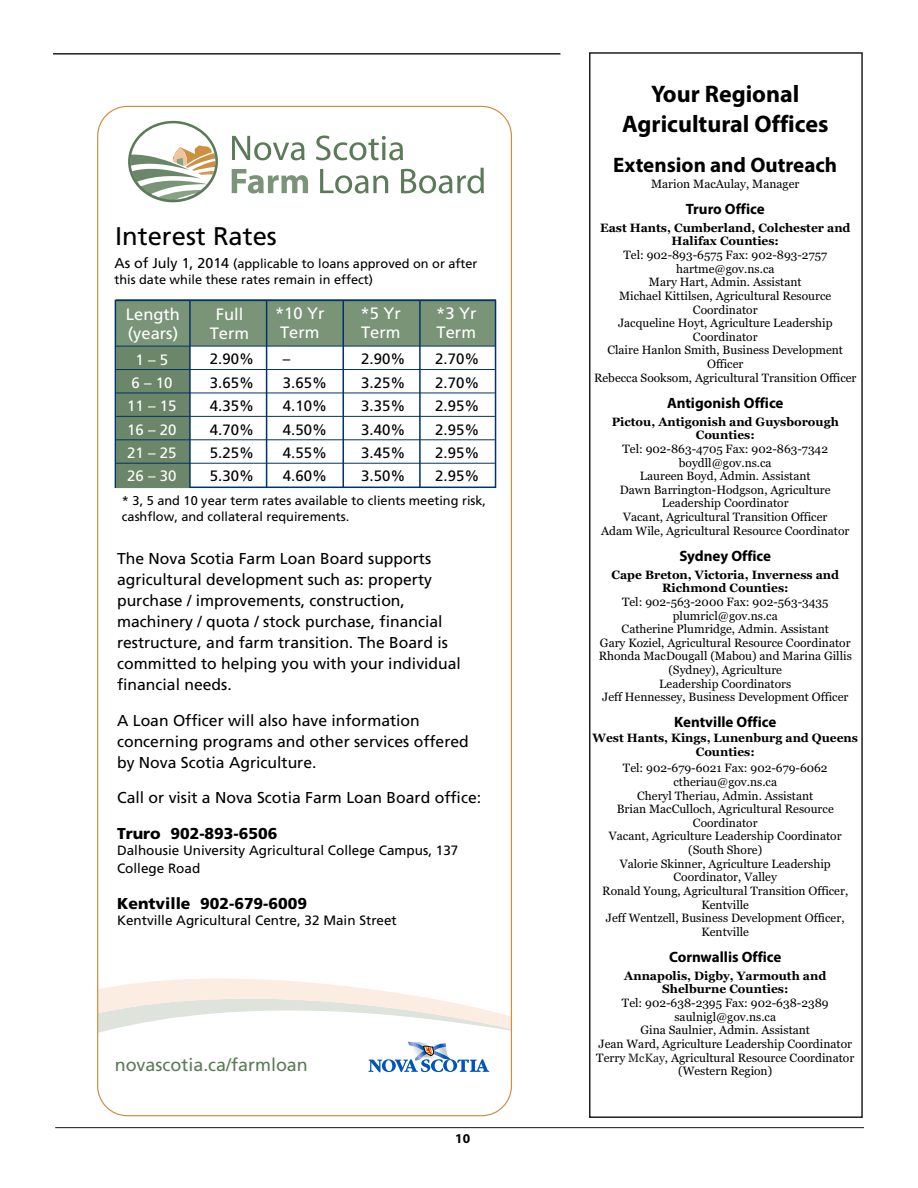
<style>
.page{position:relative;width:918px;height:1188px;background:#fff}
.page>*{position:absolute;margin:0;border:0;box-sizing:border-box;transform-origin:0 0}
.t1{font:25.5px "Frutiger CE";color:#000}
.t2{font:700 24px/29.7px "Myriad Pro";color:#000;text-align:center}
.t3{font:700 21px "Myriad Pro";color:#000}
.t4{font:17.85px "Frutiger LT";color:#5b7a58}
.t5{font:16.5px/19px "Frutiger CE";color:#fff}
.t6{font:15.75px/20.9px "Frutiger CE";color:#000}
.t7{font:900 15.75px "Frutiger CE";color:#000}
.t8{font:15px/23.4px "Frutiger CE";color:#000;text-align:justify}
.t9{font:700 15px "Myriad Pro";color:#000}
.t10{font:15px/23.4px "Frutiger CE";color:#fff;text-align:center}
.t11{font:13.5px/18px "Frutiger CE";color:#000}
.t12{font:700 13.5px "Myriad Pro";color:#000}
.t13{font:12.75px/16.5px "Frutiger CE";color:#000}
.t14{font:12px/13.6px "Georgia";color:#000;text-align:center}
.t15{font:700 12px/13.6px "Georgia";color:#000;text-align:center}
.s1{font-size:14.25px}
.s2{color:#231f20}
</style>
<div class="page">
<div style="left:589px;top:52px;width:274px;height:1066px;border:2px solid #231f20"></div>
<svg style="left:99px;top:978px;width:411px;height:55px"></svg>
<div style="left:116px;top:300px;width:380px;height:46px;background:#7a9477"></div>
<div style="left:115px;top:300px;width:381px;height:188px;border:2px solid #036"></div>
<div style="left:116px;top:346px;width:74px;height:142px;background:#6b8668"></div>
<hr style="left:116px;top:463px;width:379px;height:1px;background:#036">
<hr style="left:116px;top:439px;width:379px;height:1px;background:#036">
<hr style="left:116px;top:416px;width:379px;height:1px;background:#036">
<hr style="left:116px;top:393px;width:379px;height:1px;background:#036">
<hr style="left:116px;top:369px;width:379px;height:1px;background:#036">
<hr style="left:116px;top:346px;width:379px;height:1px;background:#036">
<hr style="left:419px;top:300px;width:2px;height:188px;background:#036">
<hr style="left:343px;top:300px;width:1px;height:188px;background:#036">
<hr style="left:266px;top:300px;width:1px;height:188px;background:#036">
<hr style="left:189px;top:300px;width:2px;height:188px;background:#036">
<svg style="left:232px;top:169px;width:76px;height:25px"></svg>
<svg style="left:232px;top:135px;width:171px;height:25px"></svg>
<svg style="left:320px;top:168px;width:164px;height:26px"></svg>
<svg style="left:128px;top:121px;width:90px;height:81px"></svg>
<svg style="left:368px;top:1041px;width:121px;height:31px"></svg>
<hr style="left:53px;top:53px;width:507px;height:2px;background:#231f20">
<hr style="left:55px;top:1127px;width:809px;height:1px;background:#231f20">
<h1 class="t1" style="left:115px;top:225px;width:163px">Interest Rates</h1>
<p class="t13" style="left:114px;top:256px;width:365px"><span class="s1">As of July 1, 2014</span> (applicable to loans approved on or after this date while these rates remain in effect)</p>
<h3 class="t5" style="left:126px;top:306px;width:56px">Length (years)</h3>
<h3 class="t5" style="left:275px;top:305px;width:51px;text-align:center">*10 Yr<br>Term</h3>
<h3 class="t5" style="left:210px;top:306px;width:41px;text-align:center">Full<br>Term</h3>
<h3 class="t5" style="left:361px;top:305px;width:42px">*5 Yr<br>Term</h3>
<h3 class="t5" style="left:436px;top:305px;width:42px">*3 Yr<br>Term</h3>
<p class="t8" style="left:435px;top:349px;width:46px">2.70% 2.70% 2.95% 2.95% 2.95% 2.95%</p>
<p class="t8" style="left:210px;top:349px;width:46px">2.90% 3.65% 4.35% 4.70% 5.25% 5.30%</p>
<p class="t8" style="left:361px;top:349px;width:46px">2.90% 3.25% 3.35% 3.40% 3.45% 3.50%</p>
<p class="t10" style="left:127px;top:349px;width:51px">1 – 5<br>6 – 10<br>11 – 15<br>16 – 20<br>21 – 25<br>26 – 30</p>
<p class="t8" style="left:283px;top:349px;width:46px;text-align:left">–<br>3.65%<br>4.10%<br>4.50%<br>4.55%<br>4.60%</p>
<p class="t13" style="left:122px;top:493px;width:366px">* 3, 5 and 10 year term rates available to clients meeting risk, cashflow, and collateral requirements.</p>
<p class="t6" style="left:117px;top:550px;width:345px">The Nova Scotia Farm Loan Board supports agricultural development such as: property purchase / improvements, construction, machinery / quota / stock purchase, financial restructure, and farm transition. The Board is committed to helping you with your individual financial needs.</p>
<h3 class="t6" style="left:117px;top:711px;width:353px">A Loan Officer will also have information concerning programs and other services offered by Nova Scotia Agriculture.</h3>
<h3 class="t6" style="left:117px;top:788px;width:366px">Call or visit a Nova Scotia Farm Loan Board office:</h3>
<h3 class="t7" style="left:117px;top:827px;width:162px">Truro 902-893-6506</h3>
<p class="t11" style="left:117px;top:843px;width:343px">Dalhousie University Agricultural College Campus, 137<br>College Road</p>
<h3 class="t7" style="left:117px;top:897px;width:192px">Kentville 902-679-6009</h3>
<p class="t11" style="left:117px;top:912px;width:281px">Kentville Agricultural Centre, 32 Main Street</p>
<h3 class="t4" style="left:115px;top:1058px;width:195px">novascotia.ca/farmloan</h3>
<p class="t12" style="left:455px;top:1133px;width:16px">10</p>
<h2 class="t2" style="left:622px;top:81px;width:208px">Your Regional<br>Agricultural Offices</h2>
<h3 class="t3" style="left:613px;top:156px;width:225px">Extension and Outreach</h3>
<p class="t9" style="left:686px;top:203px;width:80px">Truro Office</p>
<p class="t14" style="left:651px;top:178px;width:150px">Marion MacAulay, Manager</p>
<p class="t15" style="left:600px;top:222px;width:252px">East Hants, Cumberland, Colchester and<br>Halifax Counties:</p>
<p class="t14" style="left:594px;top:249px;width:264px">Tel: 902-893-6575 Fax: 902-893-2757 hartme@gov.ns.ca<br>Mary Hart, Admin. Assistant<br>Michael Kittilsen, Agricultural Resource<br>Coordinator<br>Jacqueline Hoyt, Agriculture Leadership<br>Coordinator<br>Claire Hanlon Smith, Business Development<br>Officer<br>Rebecca Sooksom, Agricultural Transition Officer</p>
<p class="t15" style="left:612px;top:416px;width:229px">Pictou, Antigonish and Guysborough<br>Counties:</p>
<p class="t14" style="left:601px;top:443px;width:250px">Tel: 902-863-4705 Fax: 902-863-7342 boydll@gov.ns.ca<br>Laureen Boyd, Admin. Assistant<br>Dawn Barrington-Hodgson, Agriculture Leadership Coordinator<br>Vacant, Agricultural Transition Officer<br>Adam Wile, Agricultural Resource Coordinator</p>
<p class="t15" style="left:612px;top:569px;width:229px">Cape Breton, Victoria, Inverness and<br>Richmond Counties:</p>
<p class="t14" style="left:599px;top:596px;width:255px">Tel: 902-563-2000 Fax: 902-563-3435 plumricl@gov.ns.ca<br>Catherine Plumridge, Admin. Assistant<br>Gary Koziel, Agricultural Resource Coordinator Rhonda MacDougall (Mabou) and Marina Gillis (Sydney), Agriculture<br>Leadership Coordinators<br>Jeff Hennessey, Business Development Officer</p>
<p class="t15" style="left:593px;top:732px;width:267px">West Hants, Kings, Lunenburg and Queens<br>Counties:</p>
<p class="t14" style="left:602px;top:762px;width:247px">Tel: 902-679-6021 Fax: 902-679-6062 ctheriau@gov.ns.ca<br>Cheryl Theriau, Admin. Assistant<br>Brian MacCulloch, Agricultural Resource<br>Coordinator<br>Vacant, Agriculture Leadership Coordinator (South Shore)<br>Valorie Skinner, Agriculture Leadership<br>Coordinator, Valley<br>Ronald Young, Agricultural Transition Officer,<br>Kentville<br>Jeff Wentzell, Business Development Officer,<br>Kentville</p>
<p class="t15" style="left:624px;top:970px;width:204px">Annapolis, Digby, Yarmouth and<br>Shelburne Counties:</p>
<p class="t14" style="left:596px;top:997px;width:260px">Tel: 902-638-2395 Fax: 902-638-2389 saulnigl@gov.ns.ca<br>Gina Saulnier, Admin. Assistant<br>Jean Ward, Agriculture Leadership Coordinator Terry <span class="s2">McKay</span>, Agricultural Resource Coordinator (Western Region)</p>
<p class="t9" style="left:667px;top:397px;width:118px">Antigonish Office</p>
<p class="t9" style="left:679px;top:550px;width:93px">Sydney Office</p>
<p class="t9" style="left:674px;top:716px;width:104px">Kentville Office</p>
<p class="t9" style="left:669px;top:951px;width:114px">Cornwallis Office</p>
</div>
